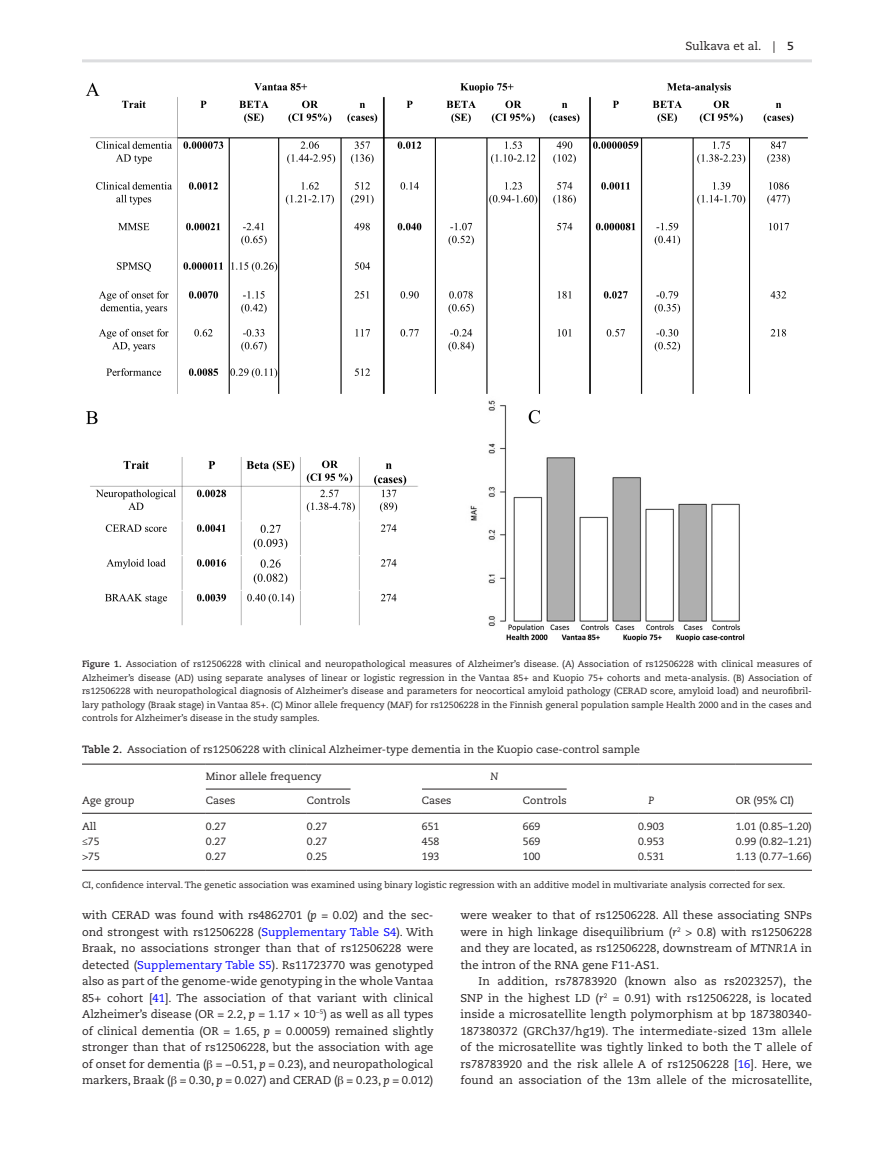
<style>
.page{position:relative;width:894px;height:1174px;background:#fff}
.page>*{position:absolute;margin:0;border:0;box-sizing:border-box;transform-origin:0 0}
.t1{font:11.7px "Caecilia LT Std";color:#231f20}
.t2{font:11.25px/16.5px "Caecilia LT Std";color:#231f20;text-align:justify}
.t3{font:10.5px "Caecilia LT Std";color:#231f20}
.t4{font:italic 10.5px "Caecilia LT Std";color:#231f20}
.t5{font:9px/13.5px "Caecilia LT Std";color:#231f20;text-align:justify}
.s1{font-weight:700}
.s2{font-style:italic}
.s3{color:#00f}
.s4{font-family:"Gandhari Unicode"}
</style>
<div class="page">
<img style="left:86px;top:83px;width:721px;height:559px">
<hr style="left:82px;top:764px;width:124px;height:1px;background:#231f20">
<hr style="left:206px;top:764px;width:101px;height:1px;background:#231f20">
<hr style="left:307px;top:764px;width:115px;height:1px;background:#231f20">
<hr style="left:422px;top:764px;width:101px;height:1px;background:#231f20">
<hr style="left:523px;top:764px;width:115px;height:1px;background:#231f20">
<hr style="left:638px;top:764px;width:97px;height:1px;background:#231f20">
<hr style="left:735px;top:764px;width:76px;height:1px;background:#231f20">
<hr style="left:206px;top:813px;width:101px;height:1px;background:#231f20">
<hr style="left:307px;top:813px;width:115px;height:1px;background:#231f20">
<hr style="left:422px;top:813px;width:101px;height:1px;background:#231f20">
<hr style="left:523px;top:813px;width:115px;height:1px;background:#231f20">
<hr style="left:82px;top:813px;width:124px;height:1px;background:#231f20">
<hr style="left:638px;top:813px;width:97px;height:1px;background:#231f20">
<hr style="left:735px;top:813px;width:76px;height:1px;background:#231f20">
<hr style="left:82px;top:870px;width:124px;height:1px;background:#231f20">
<hr style="left:206px;top:870px;width:101px;height:1px;background:#231f20">
<hr style="left:307px;top:870px;width:115px;height:1px;background:#231f20">
<hr style="left:422px;top:870px;width:101px;height:1px;background:#231f20">
<hr style="left:523px;top:870px;width:115px;height:1px;background:#231f20">
<hr style="left:638px;top:870px;width:97px;height:1px;background:#231f20">
<hr style="left:735px;top:870px;width:76px;height:1px;background:#231f20">
<hr style="left:206px;top:789px;width:144px;height:1px;background:#231f20">
<hr style="left:422px;top:789px;width:144px;height:1px;background:#231f20">
<hr style="left:82px;top:59px;width:729px;height:3px;background:#dcdddf">
<p class="t1" style="left:685px;top:40px;width:110px">Sulkava et al. | <span class="s1">5</span></p>
<p class="t5" style="left:82px;top:658px;width:731px"><span class="s1">Figure 1.</span> Association of rs12506228 with clinical and neuropathological measures of Alzheimer’s disease. (A) Association of rs12506228 with clinical measures of Alzheimer’s disease (AD) using separate analyses of linear or logistic regression in the Vantaa 85+ and Kuopio 75+ cohorts and meta-analysis. (B) Association of rs12506228 with neuropathological diagnosis of Alzheimer’s disease and parameters for neocortical amyloid pathology (CERAD score, amyloid load) and neurofibril&shy;lary pathology (Braak stage) in Vantaa 85+. (C) Minor allele frequency (MAF) for rs12506228 in the Finnish general population sample Health 2000 and in the cases and controls for Alzheimer’s disease in the study samples.</p>
<p class="t3" style="left:82px;top:743px;width:559px"><span class="s1">Table 2.</span> Association of rs12506228 with clinical Alzheimer-type dementia in the Kuopio case-control sample</p>
<p class="t3" style="left:82px;top:795px;width:54px">Age group</p>
<p class="t3" style="left:206px;top:770px;width:117px">Minor allele frequency</p>
<p class="t4" style="left:490px;top:770px;width:9px">N</p>
<p class="t3" style="left:206px;top:795px;width:31px">Cases</p>
<p class="t3" style="left:307px;top:795px;width:45px">Controls</p>
<p class="t3" style="left:422px;top:795px;width:31px">Cases</p>
<p class="t3" style="left:522px;top:795px;width:45px">Controls</p>
<p class="t4" style="left:648px;top:795px;width:7px">P</p>
<p class="t3" style="left:735px;top:795px;width:60px">OR (95% CI)</p>
<p class="t3" style="left:82px;top:820px;width:16px">All</p>
<p class="t3" style="left:206px;top:820px;width:22px">0.27</p>
<p class="t3" style="left:307px;top:820px;width:22px">0.27</p>
<p class="t3" style="left:422px;top:820px;width:19px">651</p>
<p class="t3" style="left:522px;top:820px;width:19px">669</p>
<p class="t3" style="left:637px;top:820px;width:28px">0.903</p>
<p class="t3" style="left:735px;top:820px;width:78px">1.01 (0.85–1.20)</p>
<p class="t3" style="left:82px;top:835px;width:19px">≤75</p>
<p class="t3" style="left:206px;top:835px;width:22px">0.27</p>
<p class="t3" style="left:307px;top:835px;width:22px">0.27</p>
<p class="t3" style="left:422px;top:835px;width:19px">458</p>
<p class="t3" style="left:522px;top:835px;width:19px">569</p>
<p class="t3" style="left:637px;top:835px;width:28px">0.953</p>
<p class="t3" style="left:735px;top:835px;width:78px">0.99 (0.82–1.21)</p>
<p class="t3" style="left:82px;top:850px;width:19px">&gt;75</p>
<p class="t3" style="left:206px;top:850px;width:22px">0.27</p>
<p class="t3" style="left:307px;top:850px;width:22px">0.25</p>
<p class="t3" style="left:422px;top:850px;width:19px">193</p>
<p class="t3" style="left:522px;top:850px;width:19px">100</p>
<p class="t3" style="left:637px;top:850px;width:28px">0.531</p>
<p class="t3" style="left:735px;top:850px;width:78px">1.13 (0.77–1.66)</p>
<p class="t5" style="left:82px;top:878px;width:704px">CI, confidence interval. The genetic association was examined using binary logistic regression with an additive model in multivariate analysis corrected for sex.</p>
<p class="t2" style="left:82px;top:907px;width:353px">with CERAD was found with rs4862701 (<span class="s2">p</span> = 0.02) and the sec&shy;ond strongest with rs12506228 (<span class="s3">Supplementary Table S4</span>). With Braak, no associations stronger than that of rs12506228 were detected (<span class="s3">Supplementary Table S5</span>). Rs11723770 was genotyped also as part of the genome-wide genotyping in the whole Vantaa 85+ cohort [<span class="s3">41</span>]. The association of that variant with clinical Alzheimer’s disease (OR = 2.2, <span class="s2">p</span> = 1.17 <span class="s4">×</span> 10<sup>−5</sup>) as well as all types of clinical dementia (OR = 1.65, <span class="s2">p</span> = 0.00059) remained slightly stronger than that of rs12506228, but the association with age of onset for dementia (<span class="s4">β</span> = −0.51, <span class="s2">p</span> = 0.23), and neuropathological markers, Braak (<span class="s4">β</span> = 0.30, <span class="s2">p</span> = 0.027) and CERAD (<span class="s4">β</span> = 0.23, <span class="s2">p</span> = 0.012)</p>
<p class="t2" style="left:460px;top:907px;width:353px">were weaker to that of rs12506228. All these associating SNPs were in high linkage disequilibrium (<span class="s2">r</span><sup>2</sup> &gt; 0.8) with rs12506228 and they are located, as rs12506228, downstream of <span class="s2">MTNR1A</span> in the intron of the RNA gene F11-AS1.</p>
<p class="t2" style="left:460px;top:973px;width:353px;text-indent:18px">In addition, rs78783920 (known also as rs2023257), the SNP in the highest LD (<span class="s2">r</span><sup>2</sup> = 0.91) with rs12506228, is located inside a microsatellite length polymorphism at bp 187380340- 187380372 (GRCh37/hg19). The intermediate-sized 13m allele of the microsatellite was tightly linked to both the T allele of rs78783920 and the risk allele A of rs12506228 [<span class="s3">16</span>]. Here, we found an association of the 13m allele of the microsatellite,</p>
</div>
